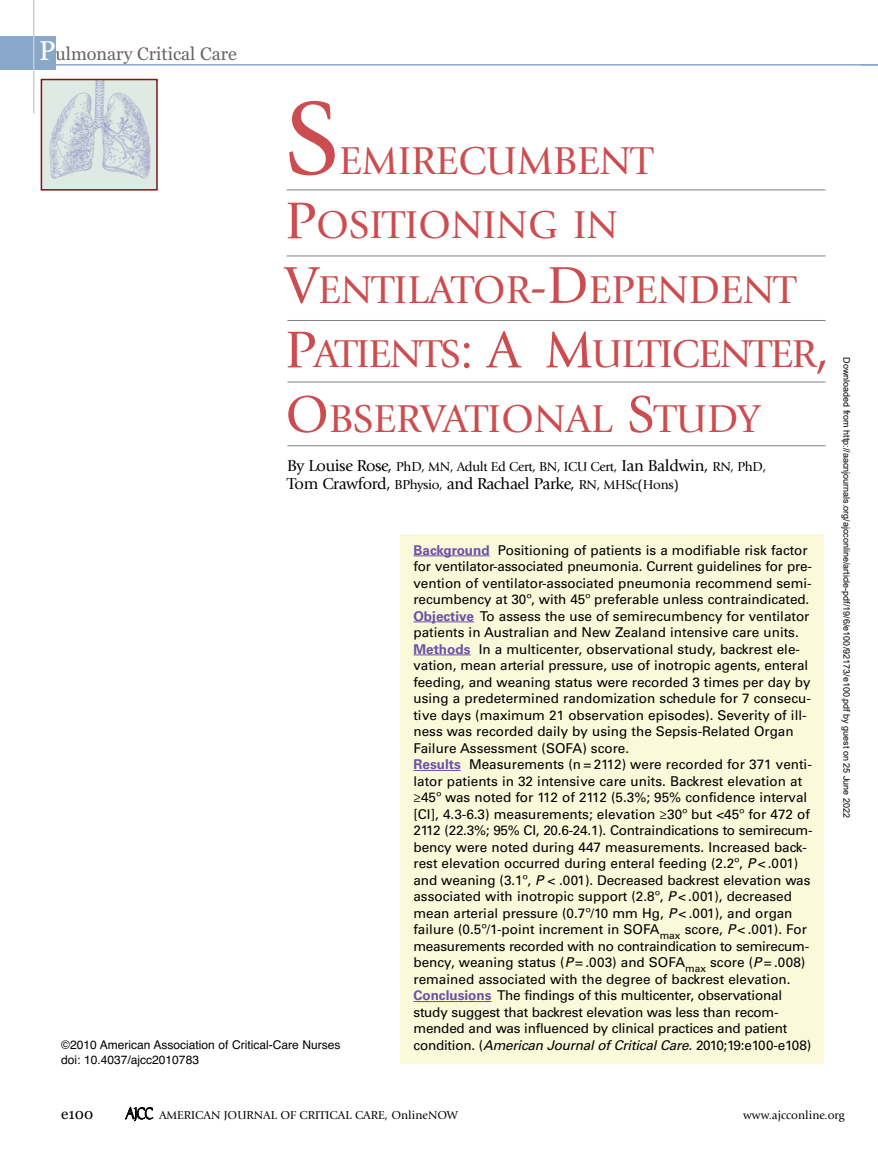
<style>
.page{position:relative;width:878px;height:1175px;background:#fff}
.page>*{position:absolute;margin:0;border:0;box-sizing:border-box;transform-origin:0 0}
.t1{font:108px "Giovanni Std";color:#cc4d50}
.t2{font:40.5px/64.5px "Giovanni Std";color:#cc4d50}
.t3{font:18px "Georgia";color:#666}
.t4{font:16.5px "Giovanni Std";letter-spacing:-.02em;color:#000}
.t5{font:15px "Georgia";color:#000}
.t6{font:13.5px/16.5px "Univers LT Std";color:#000}
.t7{font:13.5px "Giovanni Std";letter-spacing:-.02em;color:#000}
.t8{font:12px/14.4px "Helvetica";color:#000}
.t9{font:12px "Giovanni Std";color:#000}
.t10{font:9px "Arial";color:#000}
.s1{font-size:27px;color:#fff}
.s2{font-size:54px}
.s3{font-size:16.5px}
.s4{font-size:13.5px}
.s5{font-weight:700;color:#6b4fa8}
.s6{font-style:italic}
.s7{font-family:"Publius";font-size:13.5px}
</style>
<div class="page">
<div style="left:400px;top:534px;width:424px;height:529px;background:#faf9da"></div>
<hr style="left:413px;top:555px;width:76px;height:1px;background:#6b4fa8">
<hr style="left:413px;top:621px;width:61px;height:1px;background:#6b4fa8">
<hr style="left:413px;top:654px;width:57px;height:1px;background:#6b4fa8">
<hr style="left:413px;top:770px;width:48px;height:1px;background:#6b4fa8">
<hr style="left:413px;top:1001px;width:78px;height:1px;background:#6b4fa8">
<hr style="left:286px;top:190px;width:539px;height:1px;background:#808080">
<hr style="left:286px;top:256px;width:539px;height:1px;background:#808080">
<hr style="left:287px;top:320px;width:538px;height:1px;background:#808080">
<hr style="left:287px;top:382px;width:538px;height:1px;background:#808080">
<hr style="left:287px;top:445px;width:538px;height:1px;background:#808080">
<div style="left:0;top:37px;width:56px;height:33px;background:#88a7c9"></div>
<hr style="left:30px;top:64px;width:848px;height:2px;background:#88a7c9">
<div style="left:42px;top:80px;width:114px;height:109px;background:#dfe9e5"></div>
<img style="left:49px;top:82px;width:102px;height:97px">
<div style="left:41px;top:79px;width:117px;height:111px;border:2px solid #821412"></div>
<hr style="left:33px;top:0;width:1px;height:113px;background:#ccc">
<h3 class="t3" style="left:39px;top:43px;width:199px"><span class="s1">P</span>ulmonary Critical Care</h3>
<h1 class="t1" style="left:285px;top:96px;width:55px">S</h1>
<h2 class="t2" style="left:285px;top:131px;width:545px;text-indent:54px">EMIRECUMBENT<br><span class="s2">P</span>OSITIONING IN<br><span class="s2">V</span>ENTILATOR<span class="s2">-D</span>EPENDENT<br><span class="s2">P</span>ATIENTS<span class="s2">: A M</span>ULTICENTER<span class="s2">,<br>O</span>BSERVATIONAL <span class="s2">S</span>TUDY</h2>
<p class="t7" style="left:287px;top:461px;width:480px"><span class="s3">By Louise Rose,</span> PhD, MN, Adult Ed Cert, BN, ICU Cert, <span class="s3">Ian Baldwin,</span> RN, PhD,</p>
<p class="t4" style="left:287px;top:477px;width:393px">Tom Crawford, <span class="s4">BPhysio,</span> and Rachael Parke, <span class="s4">RN, MHSc(Hons)</span></p>
<p class="t8" style="left:61px;top:1037px;width:281px">©2010 American Association of Critical-Care Nurses doi: 10.4037/ajcc2010783</p>
<p class="t6" style="left:413px;top:542px;width:400px"><span class="s5">Background</span> Positioning of patients is a modifiable risk factor for ventilator-associated pneumonia. Current guidelines for pre&shy;vention of ventilator-associated pneumonia recommend semi&shy;recumbency at 30º, with 45º preferable unless contraindicated.<br><span class="s5">Objective</span> To assess the use of semirecumbency for ventilator patients in Australian and New Zealand intensive care units.<br><span class="s5">Methods</span> In a multicenter, observational study, backrest ele&shy;vation, mean arterial pressure, use of inotropic agents, enteral feeding, and weaning status were recorded 3 times per day by using a predetermined randomization schedule for 7 consecu&shy;tive days (maximum 21 observation episodes). Severity of ill&shy;ness was recorded daily by using the Sepsis-Related Organ Failure Assessment (SOFA) score.<br><span class="s5">Results</span> Measurements (n = 2112) were recorded for 371 venti&shy;lator patients in 32 intensive care units. Backrest elevation at ≥45º was noted for 112 of 2112 (5.3%; 95% confidence interval [CI], 4.3-6.3) measurements; elevation ≥30º but &lt;45º for 472 of 2112 (22.3%; 95% CI, 20.6-24.1). Contraindications to semirecum&shy;bency were noted during 447 measurements. Increased back&shy;rest elevation occurred during enteral feeding (2.2º, <span class="s6">P</span> &lt; .001) and weaning (3.1º, <span class="s6">P</span> &lt; .001). Decreased backrest elevation was associated with inotropic support (2.8º, <span class="s6">P</span> &lt; .001), decreased mean arterial pressure (0.7º/10 mm Hg, <span class="s6">P</span> &lt; .001), and organ failure (0.5º/1-point increment in SOFA<sub>max</sub> score, <span class="s6">P</span> &lt; .001). For measurements recorded with no contraindication to semirecum&shy;bency, weaning status (<span class="s6">P</span> = .003) and SOFA<sub>max</sub> score (<span class="s6">P</span> = .008) remained associated with the degree of backrest elevation.<br><span class="s5">Conclusions</span> The findings of this multicenter, observational study suggest that backrest elevation was less than recom&shy;mended and was influenced by clinical practices and patient condition. (<span class="s6">American Journal of Critical Care.</span> 2010;19:e100-e108)</p>
<p class="t10" style="left:850px;top:357px;width:462px;rotate:90deg">Downloaded from http://aacnjournals.org/ajcconline/article-pdf/19/6/e100/92173/e100.pdf by guest on 25 June 2022</p>
<p class="t5" style="left:61px;top:1104px;width:34px">e100</p>
<p class="t9" style="left:125px;top:1110px;width:334px"><span class="s7">AJCC</span> AMERICAN JOURNAL OF CRITICAL CARE, OnlineNOW</p>
<p class="t9" style="left:743px;top:1110px;width:103px">www.ajcconline.org</p>
</div>
